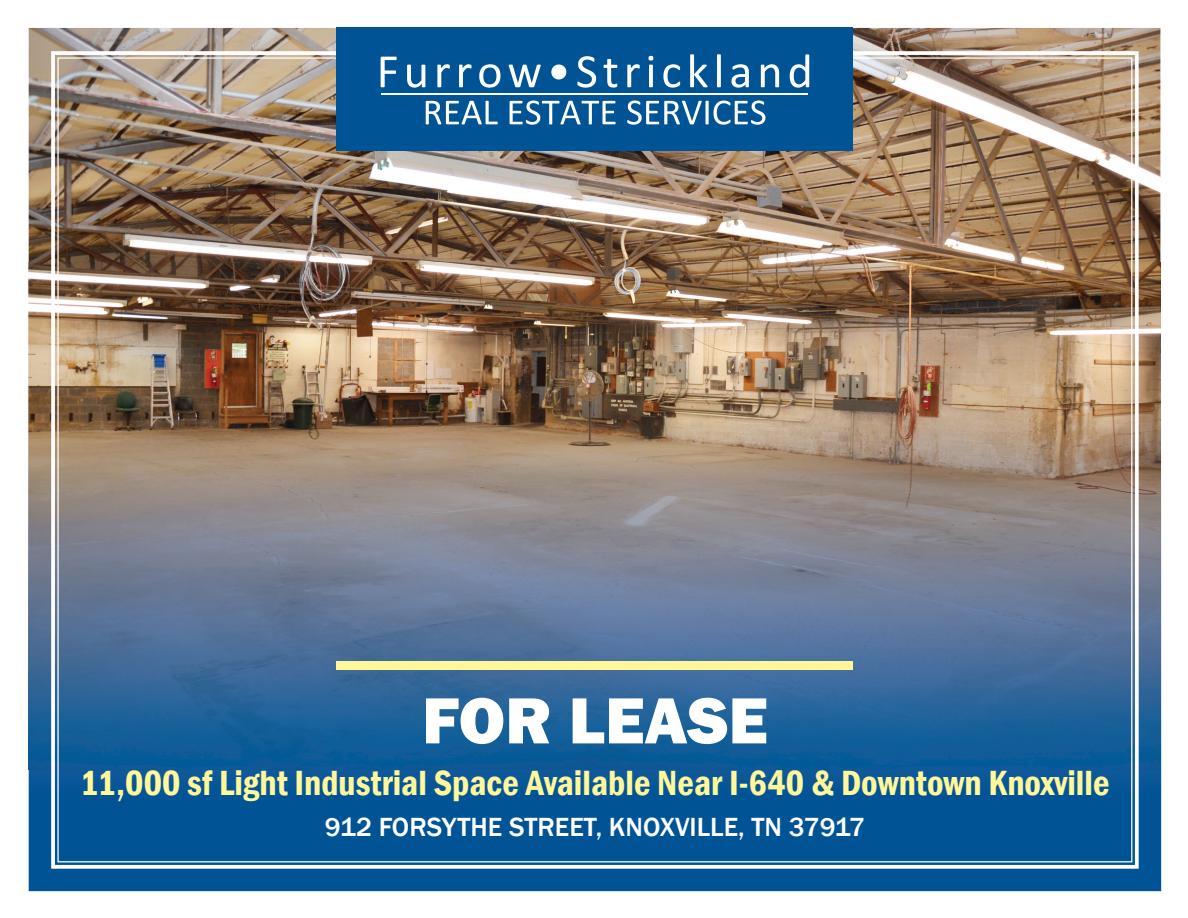
<style>
.page{position:relative;width:1188px;height:918px;background:#fff}
.page>*{position:absolute;margin:0;border:0;box-sizing:border-box;transform-origin:0 0}
.t1{font:800 67.5px "Franklin Gothic";color:#fff}
.t2{font:600 condensed 36px "Franklin Gothic";color:#fff79a}
.t3{font:500 27px "Franklin Gothic";color:#fff}
</style>
<div class="page">
<img style="left:29px;top:28px;width:1131px;height:234px">
<div style="left:29px;top:262px;width:1132px;height:629px;background:#005495"></div>
<img style="left:29px;top:262px;width:1131px;height:508px">
<img style="left:49px;top:49px;width:1092px;height:822px">
<div style="left:336px;top:28px;width:517px;height:123px;background:#005495"></div>
<svg style="left:381px;top:57px;width:16px;height:30px"></svg>
<svg style="left:407px;top:65px;width:18px;height:23px"></svg>
<svg style="left:437px;top:64px;width:13px;height:23px"></svg>
<svg style="left:459px;top:64px;width:12px;height:23px"></svg>
<svg style="left:479px;top:64px;width:21px;height:24px"></svg>
<svg style="left:509px;top:65px;width:32px;height:22px"></svg>
<svg style="left:551px;top:65px;width:15px;height:14px"></svg>
<svg style="left:577px;top:56px;width:19px;height:32px"></svg>
<svg style="left:603px;top:59px;width:14px;height:29px"></svg>
<svg style="left:627px;top:64px;width:13px;height:23px"></svg>
<svg style="left:649px;top:56px;width:4px;height:31px"></svg>
<svg style="left:663px;top:64px;width:17px;height:24px"></svg>
<svg style="left:690px;top:54px;width:18px;height:33px"></svg>
<svg style="left:717px;top:54px;width:4px;height:33px"></svg>
<svg style="left:731px;top:64px;width:18px;height:24px"></svg>
<svg style="left:761px;top:64px;width:18px;height:23px"></svg>
<svg style="left:790px;top:54px;width:19px;height:34px"></svg>
<svg style="left:426px;top:101px;width:72px;height:23px"></svg>
<svg style="left:510px;top:101px;width:106px;height:24px"></svg>
<svg style="left:627px;top:101px;width:138px;height:24px"></svg>
<hr style="left:382px;top:93px;width:426px;height:2px;background:#fff">
<div style="left:336px;top:662px;width:517px;height:8px;background:#fff79a"></div>
<h1 class="t1" style="left:422px;top:677px;width:347px">FOR LEASE</h1>
<p class="t2" style="left:80px;top:759px;width:1031px">11,000 sf Light Industrial Space Available Near I-640 &amp; Downtown Knoxville</p>
<p class="t3" style="left:325px;top:810px;width:542px">912 FORSYTHE STREET, KNOXVILLE, TN 37917</p>
</div>
